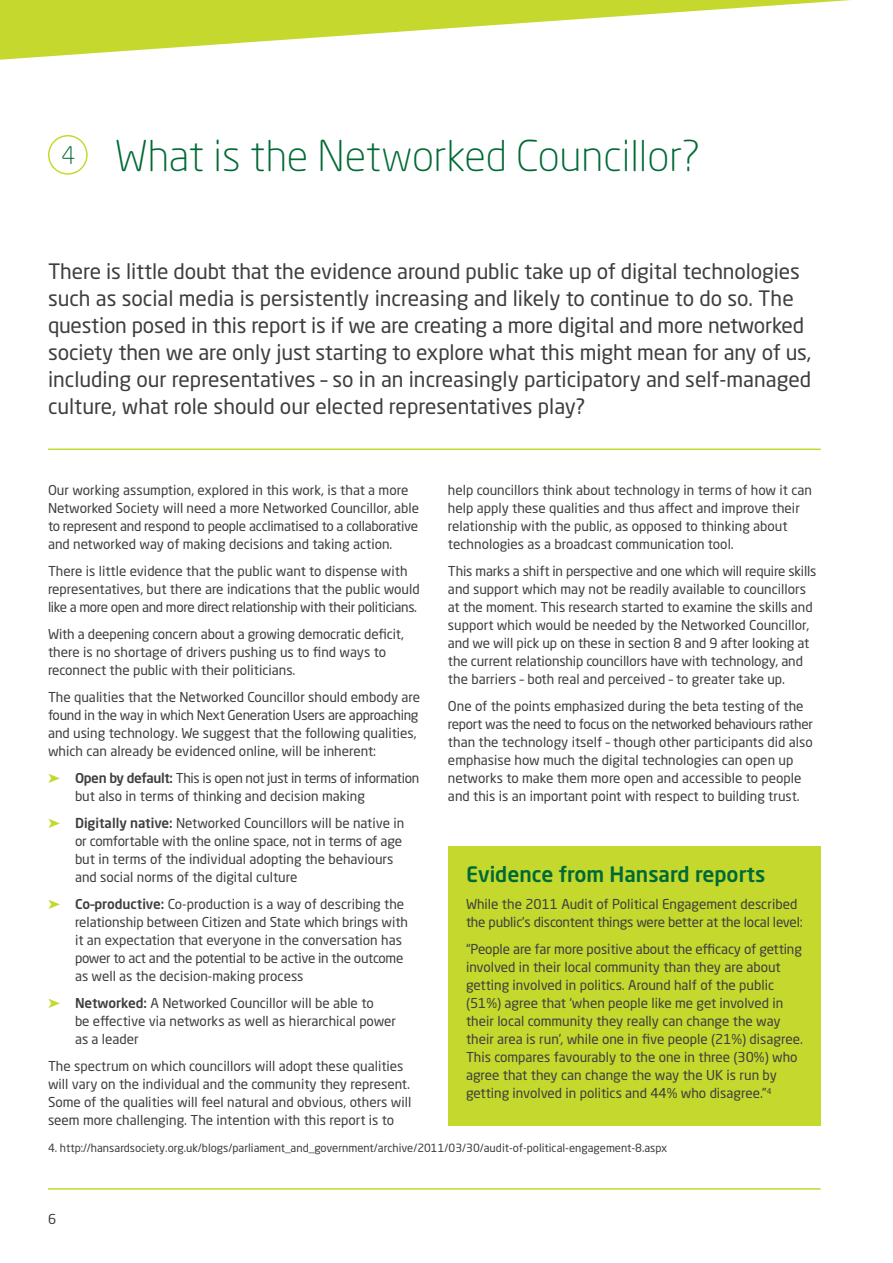
<style>
.page{position:relative;width:893px;height:1263px;background:#fff}
.page>*{position:absolute;margin:0;border:0;box-sizing:border-box;transform-origin:0 0}
.Header_A{font:300 42px "Neo Sans Std";color:#006a35}
.t1{font:300 24px "Neo Sans Std";color:#006a35}
.Intro{font:21px/27px "Neo Sans Std";letter-spacing:-.005em;color:#3e3e3f}
.Facts___Header{font:500 21px "Neo Sans Std";color:#006a35}
.Body___Main{font:13.5px/18px "Neo Sans Std";color:#3e3e3f}
.Facts___Body{font:13.5px/18px "Neo Sans Std";color:#3e3e3f}
.Notes{font:11.25px "Neo Sans Std";color:#3e3e3f}
.s1{color:#c4d82d}
.s2{font-weight:500}
</style>
<div class="page">
<svg style="left:0;top:0;width:851px;height:60px"></svg>
<hr style="left:48px;top:1188px;width:773px;height:2px;background:#c4d82d">
<hr style="left:48px;top:449px;width:773px;height:1px;background:#c4d82d">
<div style="left:48px;top:135px;width:40px;height:40px;border:1px solid #c4d82d;border-radius:50%"></div>
<div style="left:448px;top:846px;width:373px;height:279px;background:#c4d82d"></div>
<p class="t1" style="left:62px;top:141px;width:15px">4</p>
<p class="Header_A" style="left:115px;top:131px;width:587px">What is the Networked Councillor?</p>
<p class="Intro" style="left:48px;top:257px;width:765px">There is little doubt that the evidence around public take up of digital technologies such as social media is persistently increasing and likely to continue to do so. The question posed in this report is if we are creating a more digital and more networked society then we are only just starting to explore what this might mean for any of us, including our representatives – so in an increasingly participatory and self-managed culture, what role should our elected representatives play?</p>
<p class="Body___Main" style="left:48px;top:481px;width:373px">Our working assumption, explored in this work, is that a more Networked Society will need a more Networked Councillor, able to represent and respond to people acclimatised to a collaborative and networked way of making decisions and taking action.</p>
<p class="Body___Main" style="left:48px;top:562px;width:373px">There is little evidence that the public want to dispense with representatives, but there are indications that the public would like a more open and more direct relationship with their politicians.</p>
<p class="Body___Main" style="left:48px;top:625px;width:357px">With a deepening concern about a growing democratic deficit, there is no shortage of drivers pushing us to find ways to reconnect the public with their politicians.</p>
<p class="Body___Main" style="left:48px;top:688px;width:374px">The qualities that the Networked Councillor should embody are found in the way in which Next Generation Users are approaching and using technology. We suggest that the following qualities, which can already be evidenced online, will be inherent:</p>
<p class="Facts___Body" style="left:75px;top:769px;width:346px;text-indent:-27px"><span class="s1">➤</span> <span class="s2">Open by default:</span> This is open not just in terms of information but also in terms of thinking and decision making</p>
<p class="Facts___Body" style="left:75px;top:814px;width:331px;text-indent:-27px"><span class="s1">➤</span> <span class="s2">Digitally native:</span> Networked Councillors will be native in or comfortable with the online space, not in terms of age but in terms of the individual adopting the behaviours and social norms of the digital culture</p>
<p class="Facts___Body" style="left:75px;top:895px;width:335px;text-indent:-27px"><span class="s1">➤</span> <span class="s2">Co–productive:</span> Co-production is a way of describing the relationship between Citizen and State which brings with it an expectation that everyone in the conversation has power to act and the potential to be active in the outcome as well as the decision-making process</p>
<p class="Facts___Body" style="left:75px;top:994px;width:323px;text-indent:-27px"><span class="s1">➤</span> <span class="s2">Networked:</span> A Networked Councillor will be able to<br>be effective via networks as well as hierarchical power as a leader</p>
<p class="Body___Main" style="left:48px;top:1057px;width:365px">The spectrum on which councillors will adopt these qualities will vary on the individual and the community they represent.<br>Some of the qualities will feel natural and obvious, others will seem more challenging. The intention with this report is to</p>
<p class="Body___Main" style="left:448px;top:481px;width:365px">help councillors think about technology in terms of how it can help apply these qualities and thus affect and improve their relationship with the public, as opposed to thinking about technologies as a broadcast communication tool.</p>
<p class="Body___Main" style="left:448px;top:562px;width:370px">This marks a shift in perspective and one which will require skills and support which may not be readily available to councillors at the moment. This research started to examine the skills and support which would be needed by the Networked Councillor, and we will pick up on these in section 8 and 9 after looking at the current relationship councillors have with technology, and the barriers – both real and perceived – to greater take up.</p>
<p class="Body___Main" style="left:448px;top:697px;width:366px">One of the points emphasized during the beta testing of the report was the need to focus on the networked behaviours rather than the technology itself – though other participants did also emphasise how much the digital technologies can open up networks to make them more open and accessible to people and this is an important point with respect to building trust.</p>
<p class="Facts___Header" style="left:466px;top:861px;width:301px">Evidence from Hansard reports</p>
<p class="Facts___Body" style="left:466px;top:895px;width:338px">While the 2011 Audit of Political Engagement described the public’s discontent things were better at the local level:</p>
<p class="Facts___Body" style="left:466px;top:940px;width:338px">“People are far more positive about the efficacy of getting involved in their local community than they are about getting involved in politics. Around half of the public (51%) agree that ‘when people like me get involved in their local community they really can change the way their area is run’, while one in five people (21%) disagree.<br>This compares favourably to the one in three (30%) who agree that they can change the way the UK is run by getting involved in politics and 44% who disagree.”<sup>4</sup></p>
<p class="Notes" style="left:48px;top:1141px;width:621px">4. http://hansardsociety.org.uk/blogs/parliament_and_government/archive/2011/03/30/audit-of-political-engagement-8.aspx</p>
<p class="Facts___Body" style="left:48px;top:1210px;width:10px">6</p>
</div>
